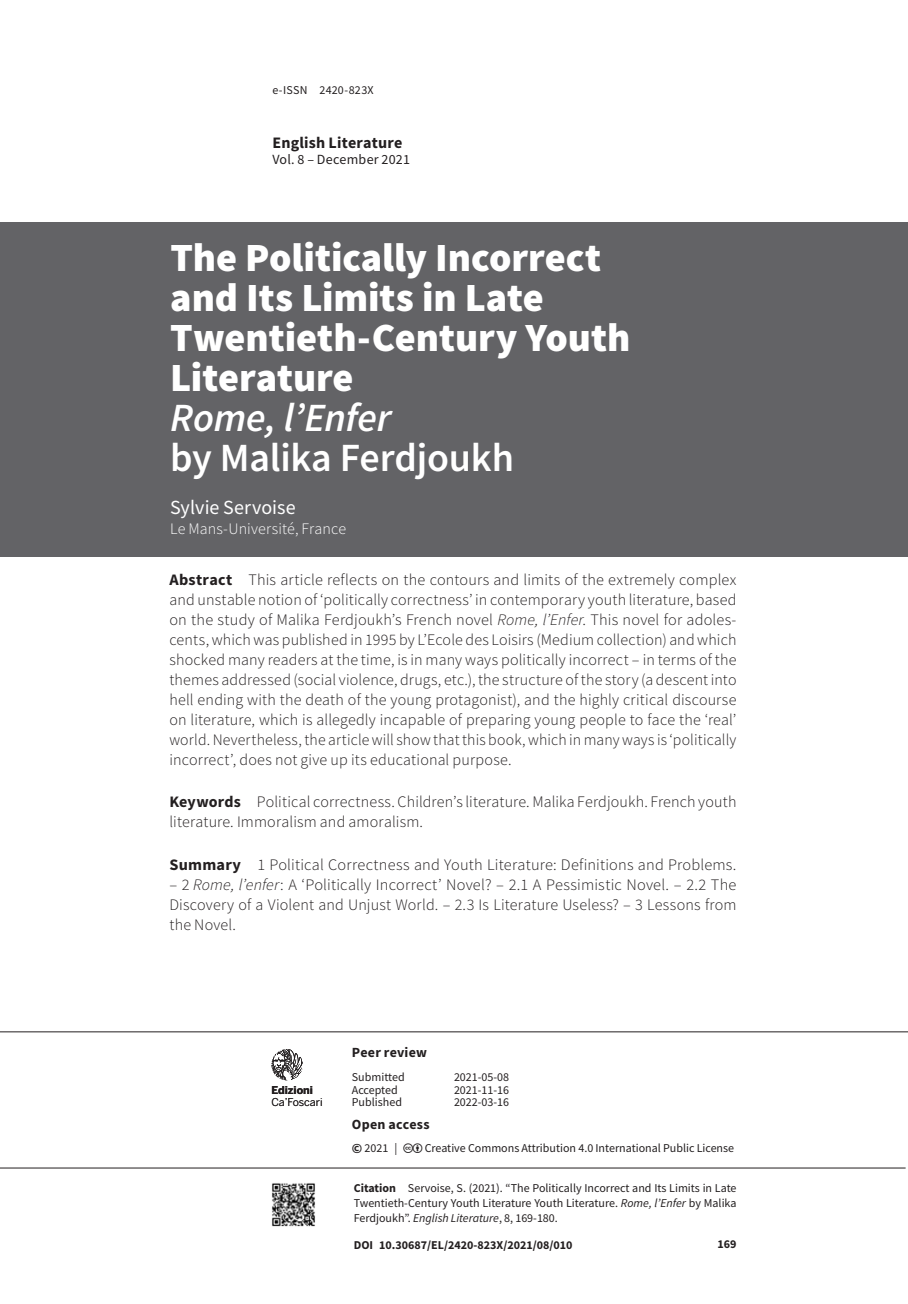
<style>
.page{position:relative;width:908px;height:1304px;background:#fff}
.page>*{position:absolute;margin:0;border:0;box-sizing:border-box;transform-origin:0 0}
.t1{font:900 40px/40px "Source Sans Pro";color:#fff}
.t2{font:600 40px "Source Sans Pro";letter-spacing:-.01em;color:#fff}
.t3{font:italic 600 40px "Source Sans Pro";letter-spacing:-.005em;color:#fff}
.t4{font:20px "Source Sans Pro";letter-spacing:.005em;color:#fff}
.t5{font:300 16px/20px "Source Sans Pro";letter-spacing:.01em;color:#231f20;text-align:justify}
.t6{font:300 16px "Source Sans Pro";letter-spacing:.01em;color:#fff}
.t7{font:700 16px "Source Sans Pro";letter-spacing:.015em;color:#231f20}
.t8{font:700 14px "Source Sans Pro";letter-spacing:.02em;color:#231f20}
.t9{font:14px "Source Sans Pro";letter-spacing:.015em;color:#231f20}
.t10{font:12px/15px "Source Sans Pro";color:#231f20;text-align:justify}
.t11{font:700 12px "Source Sans Pro";color:#231f20}
.t12{font:10.8px "Benton Sans";letter-spacing:-.01em;color:#231f20}
.t13{font:700 10.8px "Benton Sans";color:#231f20}
.s1{font-weight:700}
.s2{font-style:italic}
.s3{font-weight:700;font-size:14px}
</style>
<div class="page">
<hr style="left:0;top:1031px;width:907px;height:1px;background:#231f20">
<hr style="left:0;top:1168px;width:905px;height:1px;background:#231f20">
<img style="left:272px;top:1183px;width:43px;height:44px">
<svg style="left:271px;top:1049px;width:32px;height:31px"></svg>
<div style="left:0;top:223px;width:907px;height:334px;background:#636366"></div>
<p class="t10" style="left:272px;top:82px;width:103px">e-ISSN 2420-823X</p>
<p class="t7" style="left:272px;top:131px;width:131px">English Literature</p>
<p class="t9" style="left:272px;top:151px;width:139px">Vol. 8 – December 2021</p>
<h1 class="t1" style="left:170px;top:237px;width:461px">The Politically Incorrect and Its Limits in Late<br>Twentieth-Century Youth<br>Literature</h1>
<h1 class="t3" style="left:170px;top:392px;width:222px">Rome, l’Enfer</h1>
<h1 class="t2" style="left:170px;top:432px;width:345px">by Malika Ferdjoukh</h1>
<p class="t4" style="left:170px;top:495px;width:127px">Sylvie Servoise</p>
<p class="t6" style="left:170px;top:519px;width:177px">Le Mans-Université, France</p>
<p class="t5" style="left:169px;top:569px;width:568px"><span class="s1">Abstract</span> This article reflects on the contours and limits of the extremely complex and unstable notion of ‘politically correctness’ in contemporary youth literature, based on the study of Malika Ferdjoukh’s French novel <span class="s2">Rome, l’Enfer</span>. This novel for adoles&shy;cents, which was published in 1995 by L’Ecole des Loisirs (Medium collection) and which shocked many readers at the time, is in many ways politically incorrect – in terms of the themes addressed (social violence, drugs, etc.), the structure of the story (a descent into hell ending with the death of the young protagonist), and the highly critical discourse on literature, which is allegedly incapable of preparing young people to face the ‘real’ world. Nevertheless, the article will show that this book, which in many ways is ‘politically incorrect’, does not give up its educational purpose.</p>
<p class="t5" style="left:169px;top:792px;width:568px"><span class="s1">Keywords</span> Political correctness. Children’s literature. Malika Ferdjoukh. French youth literature. Immoralism and amoralism.</p>
<p class="t5" style="left:169px;top:855px;width:568px"><span class="s1">Summary</span> 1 Political Correctness and Youth Literature: Definitions and Problems.</p>
<p class="t5" style="left:169px;top:875px;width:568px">– 2 <span class="s2">Rome, l’enfer</span>: A ‘Politically Incorrect’ Novel? – 2.1 A Pessimistic Novel. – 2.2 The Discovery of a Violent and Unjust World. – 2.3 Is Literature Useless? – 3 Lessons from the Novel.</p>
<p class="t13" style="left:271px;top:1084px;width:43px">Edizioni</p>
<p class="t12" style="left:271px;top:1095px;width:53px">Ca’Foscari</p>
<p class="t8" style="left:351px;top:1042px;width:77px">Peer review</p>
<p class="t10" style="left:351px;top:1070px;width:54px">Submitted</p>
<p class="t10" style="left:454px;top:1070px;width:57px">2021-05-08</p>
<p class="t10" style="left:351px;top:1082px;width:47px">Accepted</p>
<p class="t10" style="left:454px;top:1082px;width:57px">2021-11-16</p>
<p class="t10" style="left:351px;top:1095px;width:52px">Published</p>
<p class="t10" style="left:454px;top:1095px;width:57px">2022-03-16</p>
<p class="t8" style="left:351px;top:1115px;width:79px">Open access</p>
<p class="t10" style="left:351px;top:1140px;width:47px"><span class="s3">©</span> 2021 |</p>
<p class="t10" style="left:424px;top:1140px;width:311px">Creative Commons Attribution 4.0 International Public License</p>
<p class="t10" style="left:353px;top:1181px;width:384px"><span class="s1">Citation</span> Servoise, S. (2021). “The Politically Incorrect and Its Limits in Late Twentieth-Century Youth Literature Youth Literature. <span class="s2">Rome, l’Enfer</span> by Malika Ferdjoukh”. <span class="s2">English Literature</span>, 8, 169-180.</p>
<p class="t11" style="left:353px;top:1237px;width:220px">DOI 10.30687/EL/2420-823X/2021/08/010</p>
<p class="t11" style="left:717px;top:1236px;width:21px">169</p>
</div>
